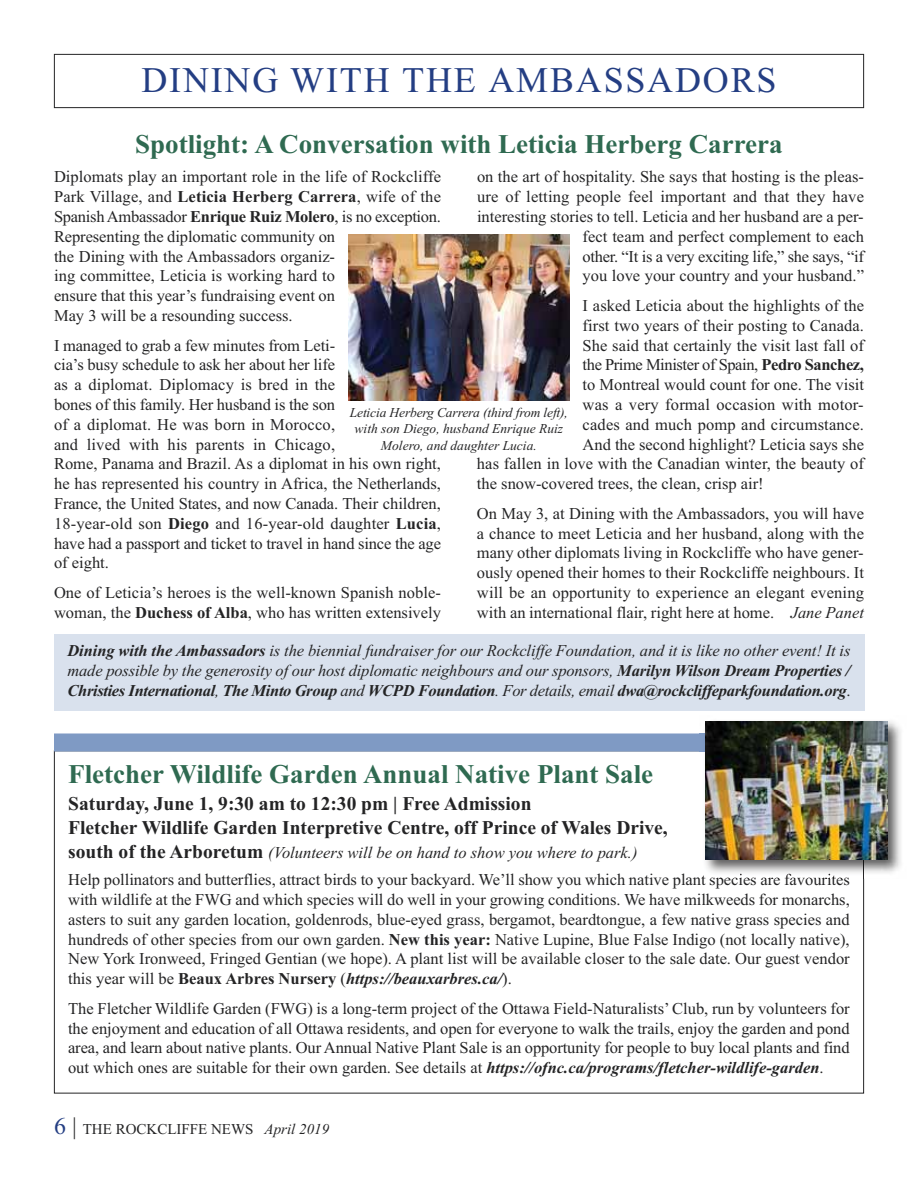
<style>
.page{position:relative;width:918px;height:1188px;background:#fff}
.page>*{position:absolute;margin:0;border:0;box-sizing:border-box;transform-origin:0 0}
.t1{font:36px "Times New Roman";letter-spacing:.05em;color:#243e83}
.t2{font:700 27px "Times New Roman";color:#2f6a51}
.t3{font:700 19.5px/24px "Times New Roman";color:#242425}
.t4{font:16.5px/19.8px "Times New Roman";color:#242425}
.t5{font:italic 16.5px/19.8px "Times New Roman";letter-spacing:-.01em;color:#242425;text-align:justify}
.t6{font:16.5px "Times New Roman";letter-spacing:-.025em;color:#242425}
.t7{font:15px "Times New Roman";color:#242425}
.t8{font:italic 13.5px/16.5px "Times New Roman";color:#242425;text-align:center}
.s1{font-weight:700}
.s2{font-style:italic}
.s3{font-style:normal}
.s4{font-weight:700;font-size:19.5px}
.s5{font-weight:700;font-style:italic}
.s6{font-size:24px;color:#243e83}
.s7{font-size:24px}
</style>
<div class="page">
<div style="left:54px;top:54px;width:810px;height:54px;border:1px solid #242425"></div>
<div style="left:54px;top:634px;width:810px;height:77px;background:#d9e1ed"></div>
<img style="left:349px;top:234px;width:220px;height:166px">
<div style="left:54px;top:733px;width:813px;height:18px;background:#7f9ac4"></div>
<img style="left:699px;top:721px;width:202px;height:158px">
<img style="left:863px;top:860px;width:1px;height:19px">
<img style="left:699px;top:733px;width:7px;height:18px">
<img style="left:706px;top:722px;width:181px;height:138px">
<h1 class="t1" style="left:141px;top:67px;width:637px">DINING WITH THE AMBASSADORS</h1>
<h2 class="t2" style="left:135px;top:135px;width:649px">Spotlight: A Conversation with Leticia Herberg Carrera</h2>
<p class="t4" style="left:54px;top:169px;width:389px">Diplomats play an important role in the life of Rockcliffe Park Village, and <span class="s1">Leticia Herberg Carrera</span>, wife of the Spanish Ambassador <span class="s1">Enrique Ruiz Molero</span>, is no exception.<br>Representing the diplomatic community on<br>the Dining with the Ambassadors organiz-<br>ing committee, Leticia is working hard to<br>ensure that this year’s fundraising event on<br>May 3 will be a resounding success.</p>
<p class="t4" style="left:54px;top:337px;width:389px">I managed to grab a few minutes from Leti-<br>cia’s busy schedule to ask her about her life<br>as a diplomat. Diplomacy is bred in the<br>bones of this family. Her husband is the son<br>of a diplomat. He was born in Morocco,<br>and lived with his parents in Chicago,<br>Rome, Panama and Brazil. As a diplomat in his own right, he has represented his country in Africa, the Netherlands, France, the United States, and now Canada. Their children, 18-year-old son <span class="s1">Diego</span> and 16-year-old daughter <span class="s1">Lucia</span>, have had a passport and ticket to travel in hand since the age of eight.</p>
<p class="t4" style="left:54px;top:584px;width:389px">One of Leticia’s heroes is the well-known Spanish noble&shy;woman, the <span class="s1">Duchess of Alba</span>, who has written extensively</p>
<p class="t4" style="left:477px;top:169px;width:389px;text-align:right">on the art of hospitality. She says that hosting is the pleas&shy;ure of letting people feel important and that they have interesting stories to tell. Leticia and her husband are a per&shy;fect team and perfect complement to each<br>other. “It is a very exciting life,” she says, “if<br>you love your country and your husband.”</p>
<p class="t4" style="left:583px;top:297px;width:283px">I asked Leticia about the highlights of the</p>
<p class="t4" style="left:583px;top:317px;width:283px">first two years of their posting to Canada.</p>
<p class="t4" style="left:583px;top:337px;width:283px">She said that certainly the visit last fall of</p>
<p class="t6" style="left:583px;top:359px;width:283px">the Prime Minister of Spain, <span class="s1">Pedro Sanchez,</span></p>
<p class="t4" style="left:583px;top:376px;width:283px">to Montreal would count for one. The visit</p>
<p class="t4" style="left:583px;top:396px;width:283px">was a very formal occasion with motor-</p>
<p class="t4" style="left:583px;top:416px;width:283px">cades and much pomp and circumstance.</p>
<p class="t4" style="left:583px;top:436px;width:283px">And the second highlight? Leticia says she</p>
<p class="t4" style="left:477px;top:456px;width:388px">has fallen in love with the Canadian winter, the beauty of</p>
<p class="t4" style="left:477px;top:475px;width:288px">the snow-covered trees, the clean, crisp air!</p>
<p class="t4" style="left:477px;top:505px;width:389px;text-align:justify">On May 3, at Dining with the Ambassadors, you will have a chance to meet Leticia and her husband, along with the many other diplomats living in Rockcliffe who have gener&shy;ously opened their homes to their Rockcliffe neighbours. It will be an opportunity to experience an elegant evening with an international flair, right here at home. <span class="s2">Jane Panet</span></p>
<p class="t8" style="left:350px;top:405px;width:220px">Leticia Herberg Carrera (third from left), with son Diego, husband Enrique Ruiz<br>Molero, and daughter Lucia.</p>
<p class="t5" style="left:68px;top:642px;width:785px"><span class="s1">Dining with the Ambassadors</span> is the biennial fundraiser for our Rockcliffe Foundation, and it is like no other event! It is made possible by the generosity of our host diplomatic neighbours and our sponsors, <span class="s1">Marilyn Wilson Dream Properties / Christies International</span>, <span class="s1">The Minto Group</span> and <span class="s1">WCPD Foundation</span>. For details, email <span class="s1">dwa@rockcliffeparkfoundation.org</span><span class="s3">.</span></p>
<h2 class="t2" style="left:68px;top:765px;width:587px">Fletcher Wildlife Garden Annual Native Plant Sale</h2>
<p class="t3" style="left:68px;top:794px;width:601px">Saturday, June 1, 9:30 am to 12:30 pm | Free Admission<br>Fletcher Wildlife Garden Interpretive Centre, off Prince of Wales Drive,</p>
<p class="t4" style="left:68px;top:841px;width:783px;line-height:26.8px"><span class="s4">south of the Arboretum</span> <span class="s2">(Volunteers will be on hand to show you where to park.)<br></span>Help pollinators and butterflies, attract birds to your backyard. We’ll show you which native plant species are favourites</p>
<p class="t4" style="left:68px;top:891px;width:783px;text-align:justify">with wildlife at the FWG and which species will do well in your growing conditions. We have milkweeds for monarchs, asters to suit any garden location, goldenrods, blue-eyed grass, bergamot, beardtongue, a few native grass species and hundreds of other species from our own garden. <span class="s1">New this year:</span> Native Lupine, Blue False Indigo (not locally native), New York Ironweed, Fringed Gentian (we hope). A plant list will be available closer to the sale date. Our guest vendor this year will be <span class="s1">Beaux Arbres Nursery</span> (<span class="s5">https://beauxarbres.ca/</span>).</p>
<p class="t4" style="left:68px;top:1000px;width:783px;text-align:justify">The Fletcher Wildlife Garden (FWG) is a long-term project of the Ottawa Field-Naturalists’ Club, run by volunteers for the enjoyment and education of all Ottawa residents, and open for everyone to walk the trails, enjoy the garden and pond area, and learn about native plants. Our Annual Native Plant Sale is an opportunity for people to buy local plants and find out which ones are suitable for their own garden. See details at <span class="s5">https://ofnc.ca/programs/fletcher-wildlife-garden</span>.</p>
<p class="t7" style="left:54px;top:1124px;width:277px"><span class="s6">6</span> <span class="s7">|</span> THE ROCKCLIFFE NEWS <span class="s2">April 2019</span></p>
</div>
